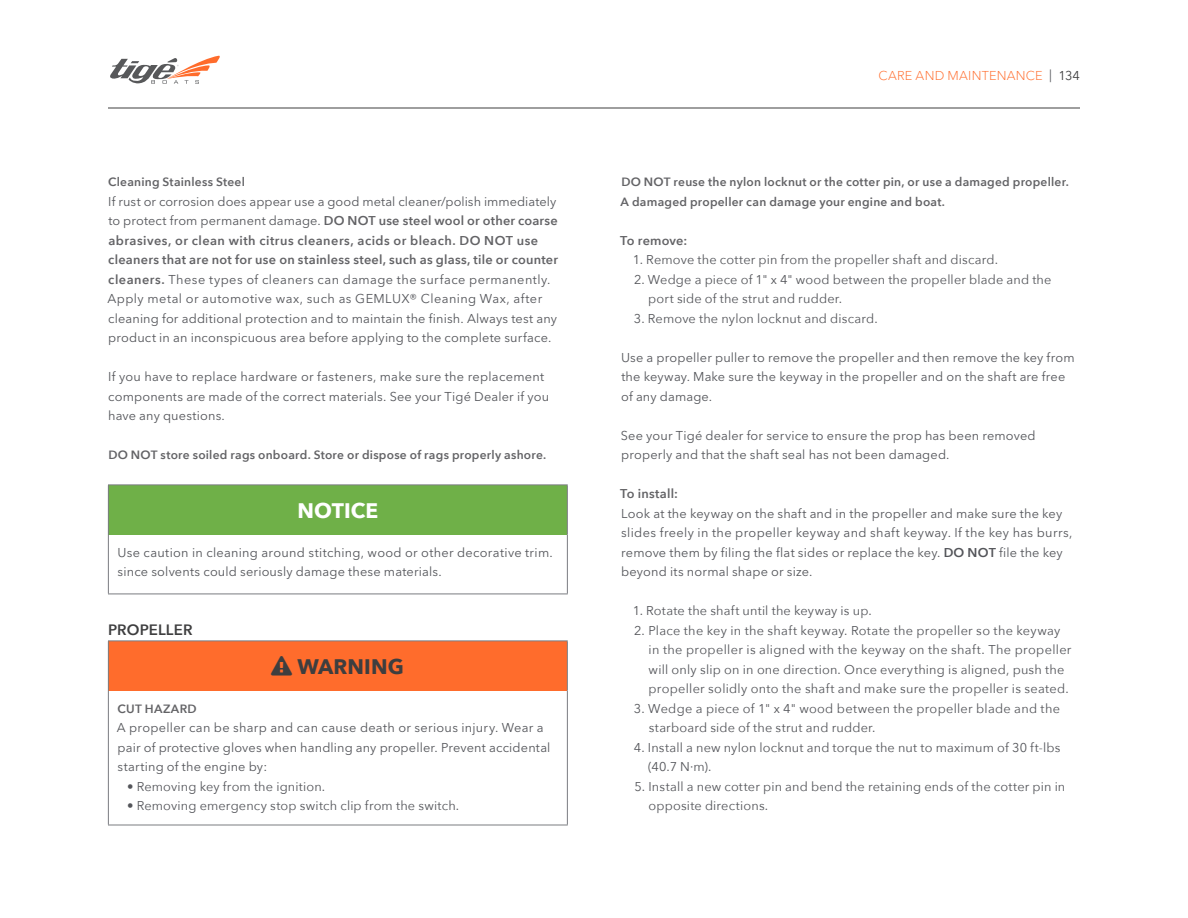
<style>
.page{position:relative;width:1188px;height:918px;background:#fff}
.page>*{position:absolute;margin:0;border:0;box-sizing:border-box;transform-origin:0 0}
.t1{font:700 21px "Avenir Next";letter-spacing:.005em;color:#3e3e3f}
.t2{font:700 21px "Avenir Next";letter-spacing:.005em;color:#fff}
.t3{font:600 15px "Avenir Next";letter-spacing:.01em;color:#3e3e3f}
.t4{font:12.75px/19.5px "Avenir Next LT Pro";letter-spacing:.015em;color:#54555a}
.t5{font:12.75px/19.5px "Avenir Next";letter-spacing:.015em;color:#54555a}
.t6{font:600 12.75px/19.5px "Avenir Next";letter-spacing:.02em;color:#636366}
.t7{font:300 12.75px "Avenir Next LT Pro";letter-spacing:.02em;color:#ff6c2c}
.t8{font:600 12px/19.5px "Avenir Next";letter-spacing:.02em;color:#636366}
.s1{font-family:"Avenir Next LT Pro";font-weight:400;color:#54555a}
.s2{font-family:"Avenir Next";font-weight:600;color:#636366}
.s3{font-weight:400;color:#54555a}
.s4{font-weight:400;color:#3e3e3f}
.s5{font-family:"Avenir Next";font-weight:600}
</style>
<div class="page">
<svg style="left:110px;top:56px;width:110px;height:28px"></svg>
<hr style="left:108px;top:108px;width:972px;height:1px;background:#3e3e3f">
<div style="left:108px;top:485px;width:459px;height:49px;background:#6fb048"></div>
<hr style="left:108px;top:484px;width:460px;height:1px;background:#7a7c81">
<hr style="left:108px;top:485px;width:1px;height:49px;background:#7a7c81">
<hr style="left:567px;top:485px;width:1px;height:49px;background:#7a7c81">
<hr style="left:108px;top:534px;width:1px;height:60px;background:#7a7c81">
<hr style="left:567px;top:534px;width:1px;height:60px;background:#7a7c81">
<hr style="left:108px;top:594px;width:460px;height:1px;background:#7a7c81">
<div style="left:108px;top:641px;width:459px;height:49px;background:#ff6c2c"></div>
<hr style="left:108px;top:690px;width:1px;height:135px;background:#7a7c81">
<hr style="left:567px;top:690px;width:1px;height:135px;background:#7a7c81">
<hr style="left:108px;top:825px;width:460px;height:1px;background:#7a7c81">
<hr style="left:108px;top:640px;width:460px;height:1px;background:#7a7c81">
<hr style="left:108px;top:641px;width:1px;height:49px;background:#7a7c81">
<hr style="left:567px;top:641px;width:1px;height:49px;background:#7a7c81">
<p class="t8" style="left:108px;top:172px;width:138px">Cleaning Stainless Steel</p>
<p class="t4" style="left:108px;top:191px;width:449px">If rust or corrosion does appear use a good metal cleaner/polish immediately</p>
<p class="t6" style="left:108px;top:210px;width:451px"><span class="s1">to protect from permanent damage.</span> DO NOT use steel wool or other coarse abrasives, or clean with citrus cleaners, acids or bleach. DO NOT use cleaners that are not for use on stainless steel, such as glass, tile or counter</p>
<p class="t4" style="left:107px;top:269px;width:451px"><span class="s2">cleaners.</span> These types of cleaners can damage the surface permanently.<br>Apply metal or automotive wax, such as GEMLUX® Cleaning Wax, after cleaning for additional protection and to maintain the finish. Always test any product in an inconspicuous area before applying to the complete surface.</p>
<p class="t4" style="left:108px;top:366px;width:442px">If you have to replace hardware or fasteners, make sure the replacement components are made of the correct materials. See your Tigé Dealer if you have any questions.</p>
<p class="t8" style="left:108px;top:445px;width:439px">DO NOT store soiled rags onboard. Store or dispose of rags properly ashore.</p>
<h1 class="t2" style="left:298px;top:492px;width:82px">NOTICE</h1>
<p class="t4" style="left:117px;top:542px;width:437px">Use caution in cleaning around stitching, wood or other decorative trim. since solvents could seriously damage these materials.</p>
<p class="t3" style="left:108px;top:616px;width:86px">PROPELLER</p>
<h1 class="t1" style="left:271px;top:648px;width:134px">❑ WARNING</h1>
<p class="t8" style="left:118px;top:698px;width:81px">CUT HAZARD</p>
<p class="t4" style="left:117px;top:717px;width:435px">A propeller can be sharp and can cause death or serious injury. Wear a pair of protective gloves when handling any propeller. Prevent accidental starting of the engine by:</p>
<p class="t5" style="left:127px;top:776px;width:200px">• Removing key from the ignition.</p>
<p class="t5" style="left:127px;top:795px;width:334px">• Removing emergency stop switch clip from the switch.</p>
<p class="t7" style="left:878px;top:65px;width:203px">CARE AND MAINTENANCE <span class="s3">|</span> <span class="s4">134</span></p>
<p class="t8" style="left:621px;top:172px;width:450px">DO NOT reuse the nylon locknut or the cotter pin, or use a damaged propeller.<br>A damaged propeller can damage your engine and boat.</p>
<p class="t6" style="left:620px;top:230px;width:69px">To remove:</p>
<p class="t5" style="left:633px;top:249px;width:367px">1. Remove the cotter pin from the propeller shaft and discard.</p>
<p class="t5" style="left:648px;top:269px;width:405px;text-indent:-14px">2. Wedge a piece of 1" x 4" wood between the propeller blade and the port side of the strut and rudder.</p>
<p class="t5" style="left:634px;top:308px;width:245px">3. Remove the nylon locknut and discard.</p>
<p class="t4" style="left:621px;top:347px;width:455px">Use a propeller puller to remove the propeller and then remove the key from the keyway. Make sure the keyway in the propeller and on the shaft are free of any damage.</p>
<p class="t4" style="left:621px;top:425px;width:416px">See your Tigé dealer for service to ensure the prop has been removed properly and that the shaft seal has not been damaged.</p>
<p class="t6" style="left:620px;top:483px;width:59px">To install:</p>
<p class="t4" style="left:621px;top:503px;width:453px">Look at the keyway on the shaft and in the propeller and make sure the key slides freely in the propeller keyway and shaft keyway. If the key has burrs, remove them by filing the flat sides or replace the key. <span class="s5">DO NOT</span> file the key beyond its normal shape or size.</p>
<p class="t5" style="left:633px;top:600px;width:240px">1. Rotate the shaft until the keyway is up.</p>
<p class="t5" style="left:649px;top:620px;width:425px;text-indent:-14px">2. Place the key in the shaft keyway. Rotate the propeller so the keyway in the propeller is aligned with the keyway on the shaft. The propeller will only slip on in one direction. Once everything is aligned, push the propeller solidly onto the shaft and make sure the propeller is seated.</p>
<p class="t5" style="left:649px;top:698px;width:413px;text-indent:-15px">3. Wedge a piece of 1" x 4" wood between the propeller blade and the starboard side of the strut and rudder.</p>
<p class="t5" style="left:648px;top:737px;width:414px;text-indent:-14px">4. Install a new nylon locknut and torque the nut to maximum of 30 ft-lbs (40.7 N·m).</p>
<p class="t5" style="left:649px;top:776px;width:418px;text-indent:-14px">5. Install a new cotter pin and bend the retaining ends of the cotter pin in opposite directions.</p>
</div>
